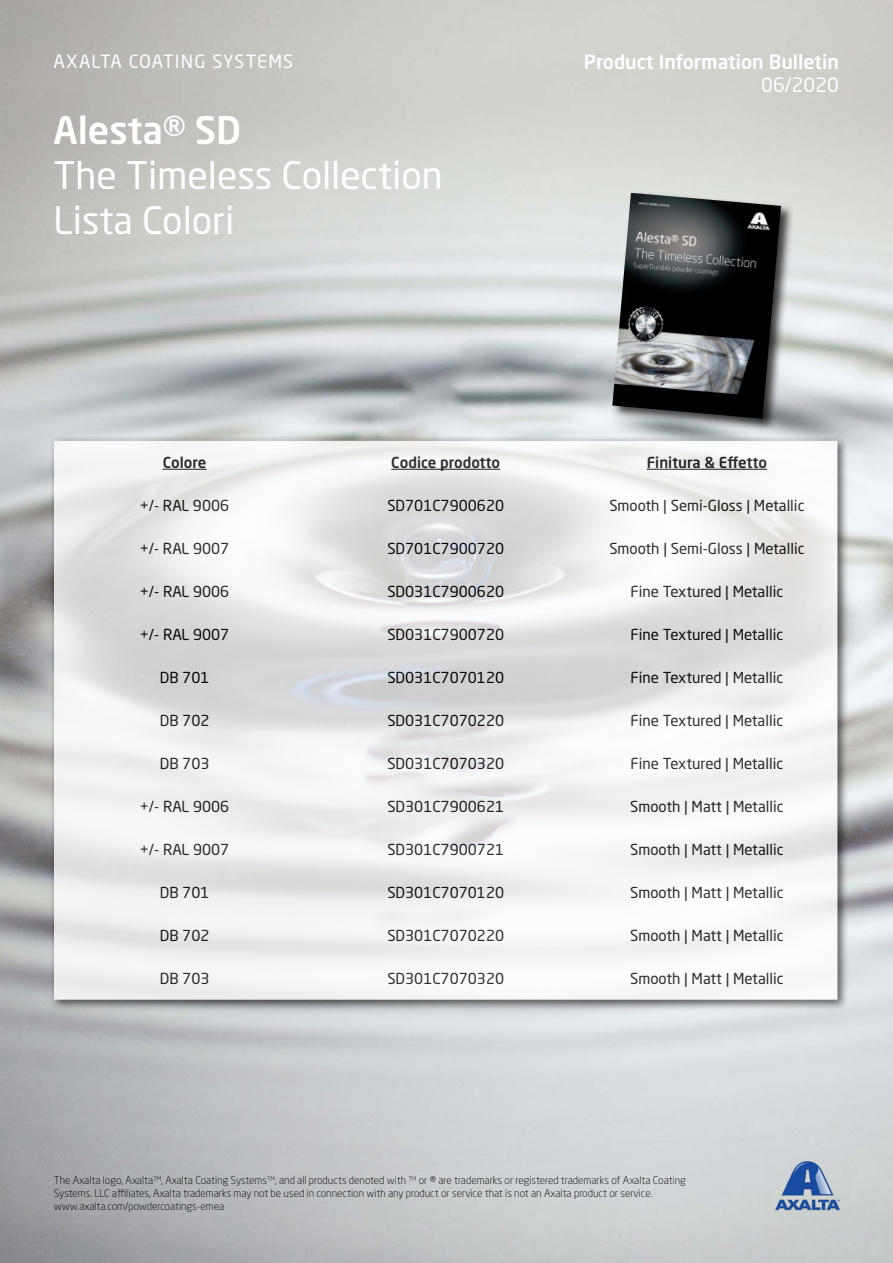
<style>
.page{position:relative;width:893px;height:1263px;background:#fff}
.page>*{position:absolute;margin:0;border:0;box-sizing:border-box;transform-origin:0 0}
.t1{font:37.5px/45px "Neo Sans Pro";color:#fff}
.t2{font:500 37.5px "Neo Sans Pro";color:#fff}
.t3{font:500 19.5px "Neo Sans Pro";color:#fff}
.t4{font:19.5px "Neo Sans Pro";color:#fff}
.t5{font:18px "Neo Sans Pro";letter-spacing:.05em;color:#fff}
.t6{font:15px "Neo Sans Pro";color:#000}
.t7{font:500 15px "Neo Sans Pro";color:#000}
.t8{font:300 10.5px/12.6px "Neo Sans Pro";color:#000}
</style>
<div class="page">
<img style="left:0;top:0;width:893px;height:1263px">
<img style="left:765px;top:1151px;width:84px;height:68px">
<div style="left:610px;top:191px;width:185px;height:241px;background:#000;opacity:.75"></div>
<img style="left:612px;top:193px;width:169px;height:226px">
<div style="left:49px;top:436px;width:800px;height:575px;background:#000;opacity:.75"></div>
<svg style="left:54px;top:441px;width:783px;height:559px;fill:#f0f0f0"></svg>
<hr style="left:163px;top:469px;width:43px;height:1px;background:#000">
<hr style="left:391px;top:469px;width:109px;height:1px;background:#000">
<hr style="left:647px;top:469px;width:120px;height:1px;background:#000">
<p class="t5" style="left:53px;top:50px;width:241px">AXALTA COATING SYSTEMS</p>
<h1 class="t2" style="left:53px;top:107px;width:189px">Alesta® SD</h1>
<h1 class="t1" style="left:53px;top:153px;width:391px">The Timeless Collection<br>Lista Colori</h1>
<h2 class="t3" style="left:584px;top:49px;width:257px">Product Information Bulletin</h2>
<h2 class="t4" style="left:761px;top:73px;width:79px">06/2020</h2>
<p class="t7" style="left:163px;top:453px;width:45px">Colore</p>
<p class="t7" style="left:391px;top:453px;width:110px">Codice prodotto</p>
<p class="t7" style="left:647px;top:453px;width:122px">Finitura &amp; Effetto</p>
<p class="t6" style="left:140px;top:496px;width:91px">+/- RAL 9006</p>
<p class="t6" style="left:387px;top:496px;width:118px">SD701C7900620</p>
<p class="t6" style="left:609px;top:496px;width:197px">Smooth | Semi-Gloss | Metallic</p>
<p class="t6" style="left:140px;top:539px;width:91px">+/- RAL 9007</p>
<p class="t6" style="left:387px;top:539px;width:118px">SD701C7900720</p>
<p class="t6" style="left:609px;top:539px;width:197px">Smooth | Semi-Gloss | Metallic</p>
<p class="t6" style="left:140px;top:582px;width:91px">+/- RAL 9006</p>
<p class="t6" style="left:387px;top:582px;width:118px">SD031C7900620</p>
<p class="t6" style="left:631px;top:582px;width:154px">Fine Textured | Metallic</p>
<p class="t6" style="left:140px;top:625px;width:91px">+/- RAL 9007</p>
<p class="t6" style="left:387px;top:625px;width:118px">SD031C7900720</p>
<p class="t6" style="left:631px;top:625px;width:154px">Fine Textured | Metallic</p>
<p class="t6" style="left:160px;top:668px;width:51px">DB 701</p>
<p class="t6" style="left:387px;top:668px;width:118px">SD031C7070120</p>
<p class="t6" style="left:631px;top:668px;width:154px">Fine Textured | Metallic</p>
<p class="t6" style="left:160px;top:711px;width:51px">DB 702</p>
<p class="t6" style="left:387px;top:711px;width:118px">SD031C7070220</p>
<p class="t6" style="left:631px;top:711px;width:154px">Fine Textured | Metallic</p>
<p class="t6" style="left:160px;top:754px;width:51px">DB 703</p>
<p class="t6" style="left:387px;top:754px;width:118px">SD031C7070320</p>
<p class="t6" style="left:631px;top:754px;width:154px">Fine Textured | Metallic</p>
<p class="t6" style="left:140px;top:797px;width:91px">+/- RAL 9006</p>
<p class="t6" style="left:387px;top:797px;width:118px">SD301C7900621</p>
<p class="t6" style="left:630px;top:797px;width:155px">Smooth | Matt | Metallic</p>
<p class="t6" style="left:140px;top:840px;width:91px">+/- RAL 9007</p>
<p class="t6" style="left:387px;top:840px;width:118px">SD301C7900721</p>
<p class="t6" style="left:630px;top:840px;width:155px">Smooth | Matt | Metallic</p>
<p class="t6" style="left:160px;top:883px;width:51px">DB 701</p>
<p class="t6" style="left:387px;top:883px;width:118px">SD301C7070120</p>
<p class="t6" style="left:630px;top:883px;width:155px">Smooth | Matt | Metallic</p>
<p class="t6" style="left:160px;top:926px;width:51px">DB 702</p>
<p class="t6" style="left:387px;top:926px;width:118px">SD301C7070220</p>
<p class="t6" style="left:630px;top:926px;width:155px">Smooth | Matt | Metallic</p>
<p class="t6" style="left:160px;top:969px;width:51px">DB 703</p>
<p class="t6" style="left:387px;top:969px;width:118px">SD301C7070320</p>
<p class="t6" style="left:630px;top:969px;width:155px">Smooth | Matt | Metallic</p>
<p class="t8" style="left:54px;top:1174px;width:633px">The Axalta logo, Axalta<sup>TM</sup>, Axalta Coating Systems<sup>TM</sup>, and all products denoted with <sup>TM</sup> or ® are trademarks or registered trademarks of Axalta Coating<br>Systems. LLC affiliates, Axalta trademarks may not be used in connection with any product or service that is not an Axalta product or service. www.axalta.com/powdercoatings-emea</p>
</div>
